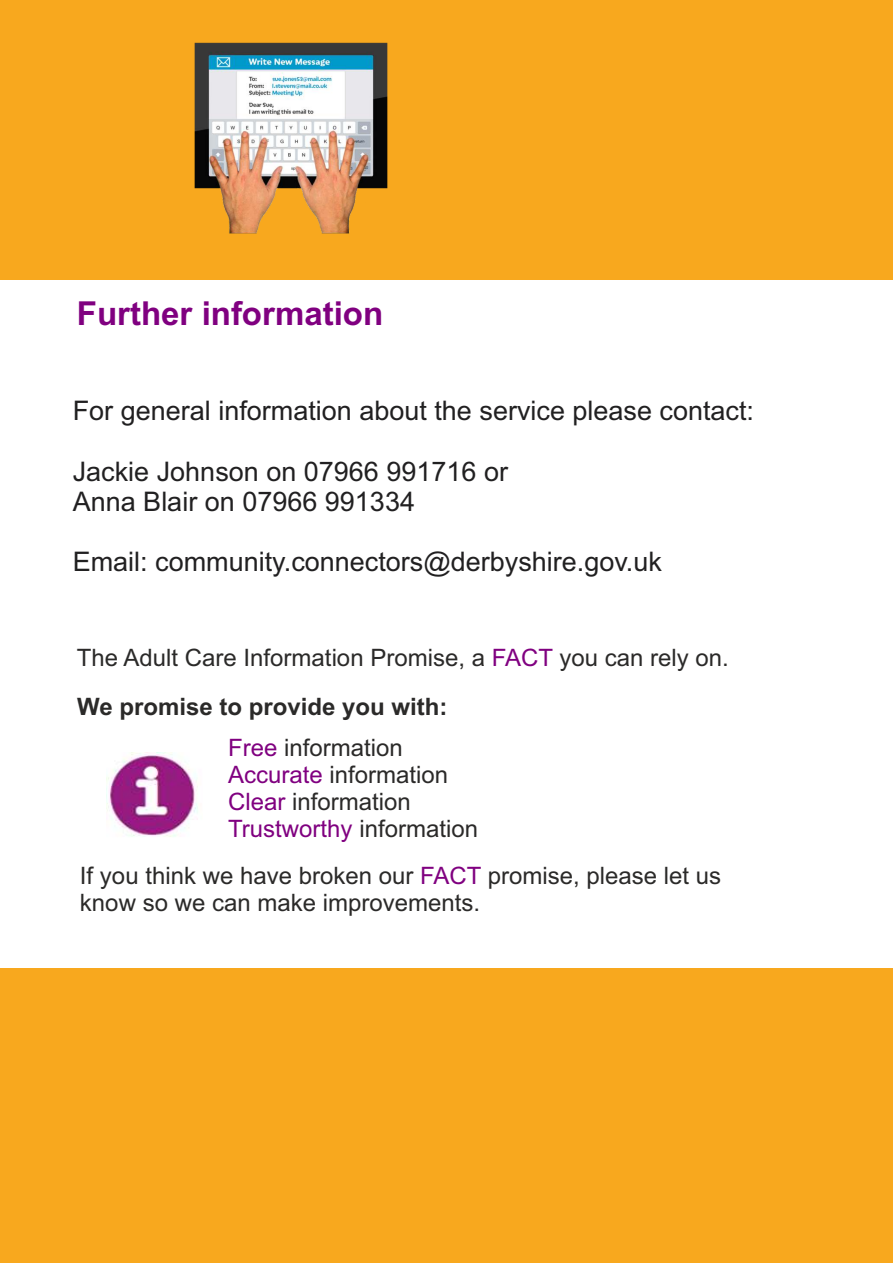
<style>
.page{position:relative;width:893px;height:1263px;background:#fff}
.page>*{position:absolute;margin:0;border:0;box-sizing:border-box;transform-origin:0 0}
.t1{font:700 33px "Arial";color:#800080}
.t2{font:27px/30.2px "Arial";color:#212021}
.t3{font:24px/26.8px "Arial";color:#2b2a29}
.t4{font:700 24px "Arial";color:#2b2a29}
.s1{color:#800080}
</style>
<div class="page">
<div style="left:0;top:0;width:893px;height:280px;background:#f8a81e"></div>
<img style="left:106px;top:753px;width:92px;height:84px">
<img style="left:194px;top:42px;width:194px;height:192px">
<div style="left:0;top:968px;width:893px;height:295px;background:#f8a81e"></div>
<h1 class="t1" style="left:77px;top:301px;width:308px">Further information</h1>
<p class="t2" style="left:73px;top:398px;width:683px">For general information about the service please contact:</p>
<p class="t2" style="left:73px;top:459px;width:437px">Jackie Johnson on 07966 991716 or<br>Anna Blair on 07966 991334</p>
<p class="t2" style="left:73px;top:549px;width:591px">Email: community.connectors@derbyshire.gov.uk</p>
<p class="t3" style="left:77px;top:647px;width:653px">The Adult Care Information Promise, a <span class="s1">FACT</span> you can rely on.</p>
<p class="t4" style="left:77px;top:697px;width:372px">We promise to provide you with:</p>
<p class="t3" style="left:228px;top:737px;width:251px"><span class="s1">Free</span> information<br><span class="s1">Accurate</span> information<br><span class="s1">Clear</span> information<br><span class="s1">Trustworthy</span> information</p>
<p class="t3" style="left:80px;top:864px;width:643px">If you think we have broken our <span class="s1">FACT</span> promise, please let us know so we can make improvements.</p>
</div>
